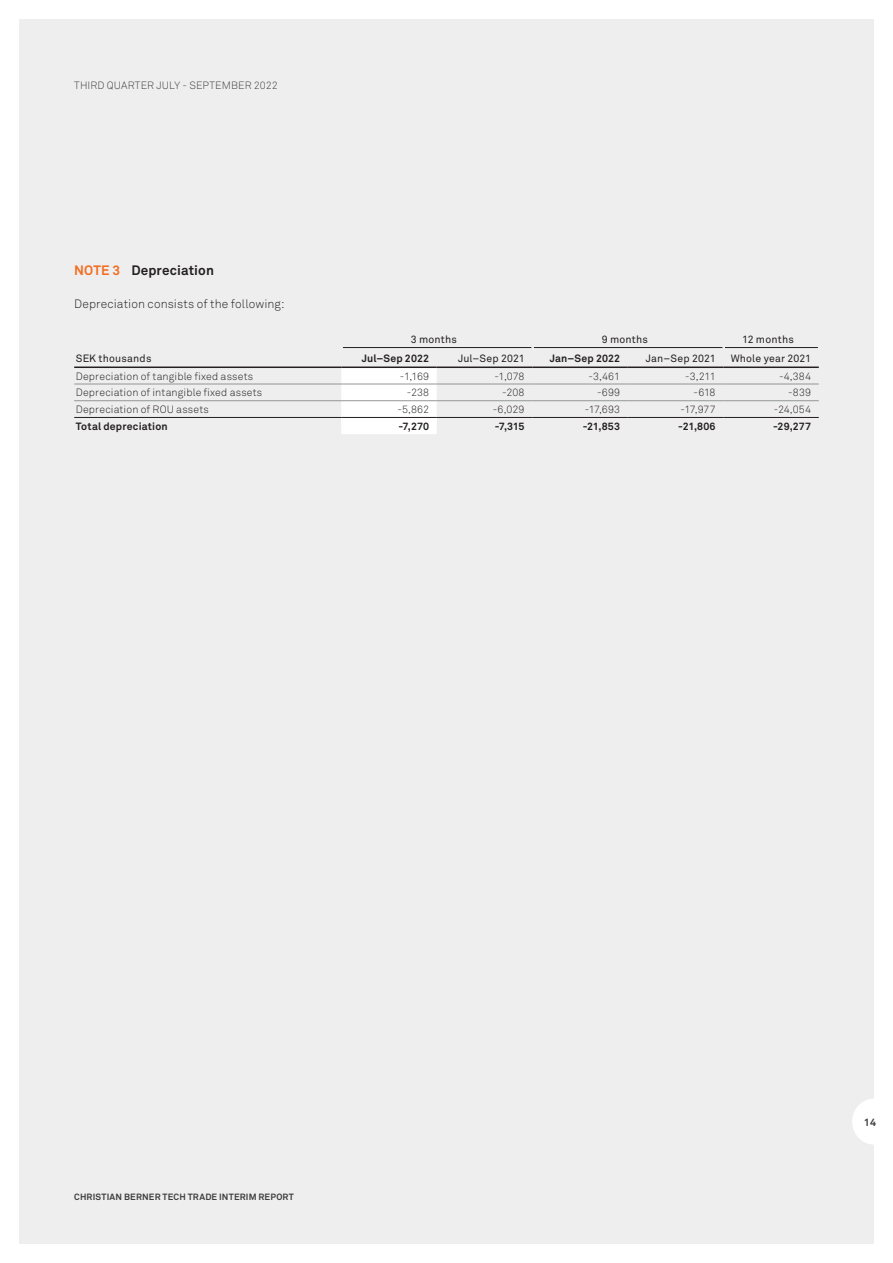
<style>
.page{position:relative;width:893px;height:1263px;background:#fff}
.page>*{position:absolute;margin:0;border:0;box-sizing:border-box;transform-origin:0 0}
.F_03_Mell_1{font:700 13.5px "Akkurat Pro";letter-spacing:.01em;color:#231f20}
.F_01_Bröd_u_indrag{font:12px "Akkurat Light Pro";letter-spacing:.01em;color:#231f20}
.F_14_T_TEXT{font:10.5px "Akkurat Light Pro";letter-spacing:.015em;color:#231f20}
.F_15_T_FET{font:700 10.5px "Akkurat Pro";letter-spacing:.015em;color:#231f20}
.F_16_T_HUVUD{font:10.5px "Akkurat Pro";letter-spacing:.015em;color:#231f20}
.t1{font:10.5px "Akkurat Light Pro";letter-spacing:.005em;color:#3e3e3f}
.F_16_HUVUD_TOP{font:10.5px "Akkurat Pro";letter-spacing:.015em;color:#231f20}
.F_16_T_HUVUD_FET{font:700 10.5px "Akkurat Pro";letter-spacing:.015em;color:#231f20}
.t2{font:700 10.5px "Akkurat Pro";color:#3e3e3f}
.t3{font:700 9px "Akkurat Pro";letter-spacing:.02em;color:#3e3e3f}
.s1{color:#f36e21}
</style>
<div class="page">
<div style="left:19px;top:19px;width:855px;height:1225px;background:#eeeeef"></div>
<svg style="left:852px;top:1099px;width:22px;height:45px"></svg>
<div style="left:341px;top:369px;width:96px;height:65px;background:#fff"></div>
<hr style="left:74px;top:366px;width:267px;height:2px;background:#231f20">
<hr style="left:341px;top:366px;width:96px;height:2px;background:#231f20">
<hr style="left:437px;top:366px;width:95px;height:2px;background:#231f20">
<hr style="left:532px;top:366px;width:96px;height:2px;background:#231f20">
<hr style="left:628px;top:366px;width:95px;height:2px;background:#231f20">
<hr style="left:723px;top:366px;width:96px;height:2px;background:#231f20">
<hr style="left:74px;top:384px;width:267px;height:1px;background:#939598">
<hr style="left:341px;top:384px;width:96px;height:1px;background:#939598">
<hr style="left:437px;top:384px;width:95px;height:1px;background:#939598">
<hr style="left:532px;top:384px;width:96px;height:1px;background:#939598">
<hr style="left:628px;top:384px;width:95px;height:1px;background:#939598">
<hr style="left:723px;top:384px;width:96px;height:1px;background:#939598">
<hr style="left:74px;top:400px;width:267px;height:1px;background:#939598">
<hr style="left:341px;top:400px;width:96px;height:1px;background:#939598">
<hr style="left:437px;top:400px;width:95px;height:1px;background:#939598">
<hr style="left:532px;top:400px;width:96px;height:1px;background:#939598">
<hr style="left:628px;top:400px;width:95px;height:1px;background:#939598">
<hr style="left:723px;top:400px;width:96px;height:1px;background:#939598">
<hr style="left:74px;top:417px;width:267px;height:1px;background:#231f20">
<hr style="left:341px;top:417px;width:96px;height:1px;background:#231f20">
<hr style="left:437px;top:417px;width:95px;height:1px;background:#231f20">
<hr style="left:532px;top:417px;width:96px;height:1px;background:#231f20">
<hr style="left:628px;top:417px;width:95px;height:1px;background:#231f20">
<hr style="left:723px;top:417px;width:96px;height:1px;background:#231f20">
<hr style="left:343px;top:347px;width:188px;height:1px;background:#231f20">
<hr style="left:534px;top:347px;width:188px;height:1px;background:#231f20">
<hr style="left:725px;top:347px;width:93px;height:1px;background:#231f20">
<p class="t1" style="left:74px;top:79px;width:205px">THIRD QUARTER JULY - SEPTEMBER 2022</p>
<p class="F_03_Mell_1" style="left:74px;top:262px;width:141px"><span class="s1">NOTE 3</span> Depreciation</p>
<p class="F_01_Bröd_u_indrag" style="left:74px;top:297px;width:212px">Depreciation consists of the following:</p>
<p class="F_16_HUVUD_TOP" style="left:411px;top:333px;width:48px">3 months</p>
<p class="F_16_HUVUD_TOP" style="left:602px;top:333px;width:48px">9 months</p>
<p class="F_16_HUVUD_TOP" style="left:742px;top:333px;width:53px">12 months</p>
<p class="F_16_T_HUVUD" style="left:76px;top:352px;width:77px">SEK thousands</p>
<p class="F_16_T_HUVUD_FET" style="left:362px;top:352px;width:69px">Jul–Sep 2022</p>
<p class="F_16_T_HUVUD" style="left:458px;top:352px;width:68px">Jul–Sep 2021</p>
<p class="F_16_T_HUVUD_FET" style="left:550px;top:352px;width:72px">Jan–Sep 2022</p>
<p class="F_16_T_HUVUD" style="left:646px;top:352px;width:71px">Jan–Sep 2021</p>
<p class="F_16_T_HUVUD" style="left:731px;top:352px;width:82px">Whole year 2021</p>
<p class="F_14_T_TEXT" style="left:76px;top:370px;width:179px">Depreciation of tangible fixed assets</p>
<p class="F_14_T_TEXT" style="left:400px;top:370px;width:31px">-1,169</p>
<p class="F_14_T_TEXT" style="left:494px;top:370px;width:32px">-1,078</p>
<p class="F_14_T_TEXT" style="left:589px;top:370px;width:33px">-3,461</p>
<p class="F_14_T_TEXT" style="left:685px;top:370px;width:32px">-3,211</p>
<p class="F_14_T_TEXT" style="left:779px;top:370px;width:33px">-4,384</p>
<p class="F_14_T_TEXT" style="left:76px;top:387px;width:188px">Depreciation of intangible fixed assets</p>
<p class="F_14_T_TEXT" style="left:407px;top:387px;width:24px">-238</p>
<p class="F_14_T_TEXT" style="left:502px;top:387px;width:24px">-208</p>
<p class="F_14_T_TEXT" style="left:597px;top:387px;width:25px">-699</p>
<p class="F_14_T_TEXT" style="left:693px;top:387px;width:24px">-618</p>
<p class="F_14_T_TEXT" style="left:788px;top:387px;width:24px">-839</p>
<p class="F_14_T_TEXT" style="left:76px;top:403px;width:134px">Depreciation of ROU assets</p>
<p class="F_14_T_TEXT" style="left:397px;top:403px;width:33px">-5,862</p>
<p class="F_14_T_TEXT" style="left:493px;top:403px;width:33px">-6,029</p>
<p class="F_14_T_TEXT" style="left:585px;top:403px;width:37px">-17,693</p>
<p class="F_14_T_TEXT" style="left:680px;top:403px;width:37px">-17,977</p>
<p class="F_14_T_TEXT" style="left:774px;top:403px;width:39px">-24,054</p>
<p class="F_15_T_FET" style="left:76px;top:420px;width:93px">Total depreciation</p>
<p class="F_15_T_FET" style="left:398px;top:420px;width:32px">-7,270</p>
<p class="F_15_T_FET" style="left:495px;top:420px;width:31px">-7,315</p>
<p class="F_15_T_FET" style="left:583px;top:420px;width:39px">-21,853</p>
<p class="F_15_T_FET" style="left:678px;top:420px;width:39px">-21,806</p>
<p class="F_15_T_FET" style="left:773px;top:420px;width:39px">-29,277</p>
<p class="t3" style="left:74px;top:1191px;width:221px">CHRISTIAN BERNER TECH TRADE INTERIM REPORT</p>
<p class="t2" style="left:864px;top:1116px;width:14px">14</p>
</div>
